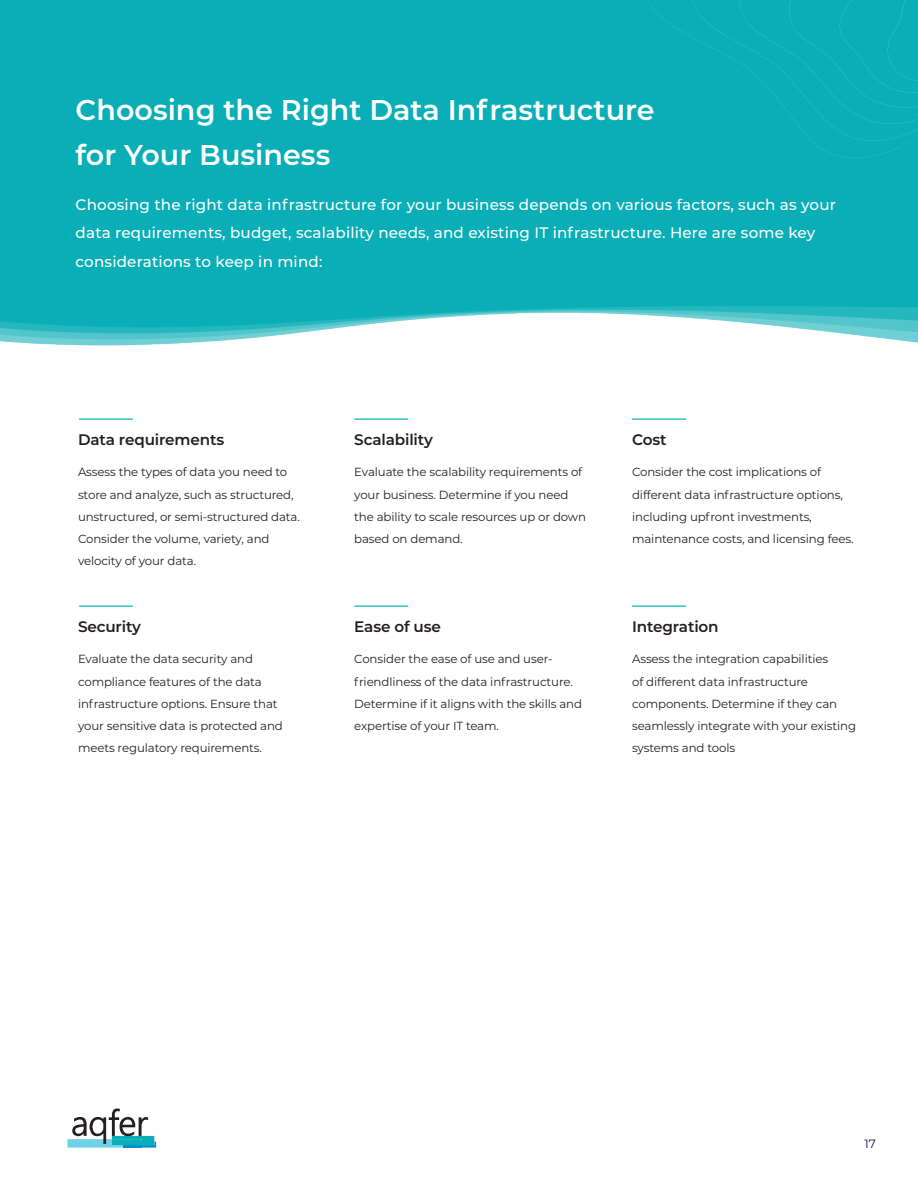
<style>
.page{position:relative;width:918px;height:1188px;background:#fff}
.page>*{position:absolute;margin:0;border:0;box-sizing:border-box;transform-origin:0 0}
.body_text{font:600 28.65px "Montserrat";color:#fff}
.body_text-2{font:600 15.3px "Montserrat";letter-spacing:-.01em;color:#231f20}
.body_text-3{font:500 15.15px/28.7px "Montserrat";letter-spacing:.01em;color:#fff}
.t1{font:12px "Montserrat";color:#114}
.body_text-4{font:11.7px/22.2px "Montserrat";letter-spacing:-.01em;color:#231f20}
</style>
<div class="page">
<svg style="left:68px;top:1109px;width:88px;height:39px"></svg>
<img style="left:0;top:0;width:918px;height:346px">
<div style="left:636px;top:0;width:282px;height:161px;background:#09aeb6"></div>
<div style="left:687px;top:0;width:231px;height:143px;background:#09aeb6"></div>
<hr style="left:79px;top:418px;width:54px;height:2px;background:#00b3ba">
<hr style="left:79px;top:606px;width:54px;height:1px;background:#00b3ba">
<hr style="left:354px;top:418px;width:54px;height:2px;background:#00b3ba">
<hr style="left:354px;top:606px;width:54px;height:1px;background:#00b3ba">
<hr style="left:632px;top:418px;width:54px;height:2px;background:#00b3ba">
<hr style="left:632px;top:606px;width:54px;height:1px;background:#00b3ba">
<p class="body_text" style="left:76px;top:90px;width:581px">Choosing the Right Data Infrastructure</p>
<p class="body_text" style="left:76px;top:134px;width:256px">for Your Business</p>
<p class="body_text-3" style="left:76px;top:189px;width:762px">Choosing the right data infrastructure for your business depends on various factors, such as your data requirements, budget, scalability needs, and existing IT infrastructure. Here are some key considerations to keep in mind:</p>
<p class="body_text-2" style="left:78px;top:429px;width:148px">Data requirements</p>
<p class="body_text-4" style="left:78px;top:461px;width:223px">Assess the types of data you need to store and analyze, such as structured, unstructured, or semi-structured data.<br>Consider the volume, variety, and velocity of your data.</p>
<p class="body_text-2" style="left:78px;top:616px;width:65px">Security</p>
<p class="body_text-4" style="left:78px;top:648px;width:206px">Evaluate the data security and compliance features of the data infrastructure options. Ensure that your sensitive data is protected and meets regulatory requirements.</p>
<p class="body_text-2" style="left:354px;top:429px;width:80px">Scalability</p>
<p class="body_text-4" style="left:354px;top:461px;width:233px">Evaluate the scalability requirements of your business. Determine if you need the ability to scale resources up or down based on demand.</p>
<p class="body_text-2" style="left:354px;top:616px;width:88px">Ease of use</p>
<p class="body_text-4" style="left:354px;top:648px;width:229px">Consider the ease of use and user&shy;friendliness of the data infrastructure.<br>Determine if it aligns with the skills and expertise of your IT team.</p>
<p class="body_text-2" style="left:632px;top:429px;width:36px">Cost</p>
<p class="body_text-4" style="left:632px;top:461px;width:223px">Consider the cost implications of different data infrastructure options, including upfront investments, maintenance costs, and licensing fees.</p>
<p class="body_text-2" style="left:632px;top:616px;width:88px">Integration</p>
<p class="body_text-4" style="left:632px;top:648px;width:225px">Assess the integration capabilities<br>of different data infrastructure components. Determine if they can seamlessly integrate with your existing systems and tools</p>
<p class="t1" style="left:865px;top:1135px;width:13px">17</p>
</div>
